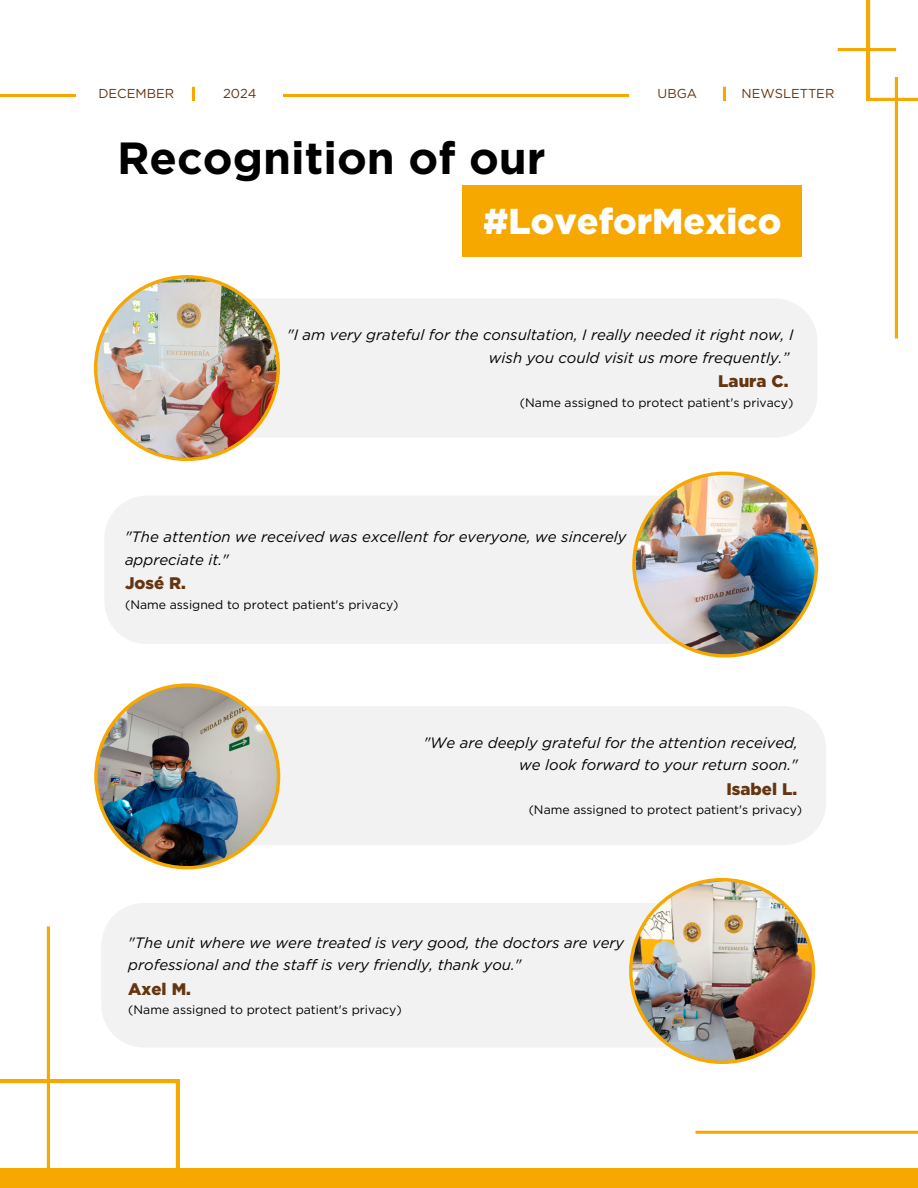
<style>
.page{position:relative;width:918px;height:1188px;background:#fff}
.page>*{position:absolute;margin:0;border:0;box-sizing:border-box;transform-origin:0 0}
.t1{font:700 45px "Gotham";color:#000}
.t2{font:900 36px "Gotham";color:#fff}
.t3{font:900 16.8px "Gotham";color:#643510}
.t4{font:italic 15px/22.5px "Gotham";color:#000}
.t5{font:12.9px "Gotham";color:#643510}
.t6{font:12.3px "Gotham";color:#000}
</style>
<div class="page">
<svg style="left:838px;top:0;width:80px;height:339px"></svg>
<svg style="left:0;top:87px;width:629px;height:14px"></svg>
<svg style="left:723px;top:87px;width:3px;height:14px"></svg>
<div style="left:107px;top:903px;width:522px;height:144px;background:#f2f2f2"></div>
<div style="left:280px;top:706px;width:546px;height:139px;background:#f2f2f2"></div>
<div style="left:105px;top:496px;width:527px;height:148px;background:#f2f2f2"></div>
<div style="left:280px;top:299px;width:537px;height:138px;background:#f2f2f2"></div>
<div style="left:462px;top:185px;width:340px;height:72px;background:#f7a800"></div>
<div style="left:0;top:1168px;width:918px;height:20px;background:#f7a800"></div>
<svg style="left:0;top:926px;width:179px;height:242px"></svg>
<svg style="left:695px;top:1131px;width:223px;height:3px"></svg>
<img style="left:629px;top:878px;width:186px;height:186px">
<img style="left:94px;top:683px;width:186px;height:186px">
<img style="left:632px;top:472px;width:186px;height:186px">
<img style="left:94px;top:275px;width:186px;height:186px">
<p class="t5" style="left:98px;top:86px;width:77px">DECEMBER</p>
<p class="t5" style="left:223px;top:86px;width:35px">2024</p>
<p class="t5" style="left:658px;top:86px;width:41px">UBGA</p>
<h4 class="t5" style="left:742px;top:86px;width:94px">NEWSLETTER</h4>
<p class="t1" style="left:117px;top:131px;width:430px">Recognition of our</p>
<h4 class="t2" style="left:483px;top:199px;width:300px">#LoveforMexico</h4>
<h4 class="t4" style="left:287px;top:324px;width:508px;text-align:right">"I am very grateful for the consultation, I really needed it right now, I wish you could visit us more frequently.”</h4>
<h4 class="t3" style="left:718px;top:371px;width:72px">Laura C.</h4>
<h4 class="t6" style="left:520px;top:395px;width:275px">(Name assigned to protect patient's privacy)</h4>
<h1 class="t4" style="left:125px;top:525px;width:503px">"The attention we received was excellent for everyone, we sincerely appreciate it."</h1>
<h1 class="t3" style="left:125px;top:573px;width:63px">José R.</h1>
<h1 class="t6" style="left:125px;top:597px;width:275px">(Name assigned to protect patient's privacy)</h1>
<h2 class="t4" style="left:424px;top:731px;width:376px">"We are deeply grateful for the attention received,</h2>
<p class="t4" style="left:519px;top:754px;width:280px">we look forward to your return soon."</p>
<p class="t3" style="left:727px;top:779px;width:72px">Isabel L.</p>
<p class="t6" style="left:529px;top:802px;width:275px">(Name assigned to protect patient's privacy)</p>
<p class="t4" style="left:128px;top:931px;width:497px">"The unit where we were treated is very good, the doctors are very professional and the staff is very friendly, thank you."</p>
<p class="t3" style="left:128px;top:978px;width:64px">Axel M.</p>
<p class="t6" style="left:128px;top:1002px;width:275px">(Name assigned to protect patient's privacy)</p>
</div>
